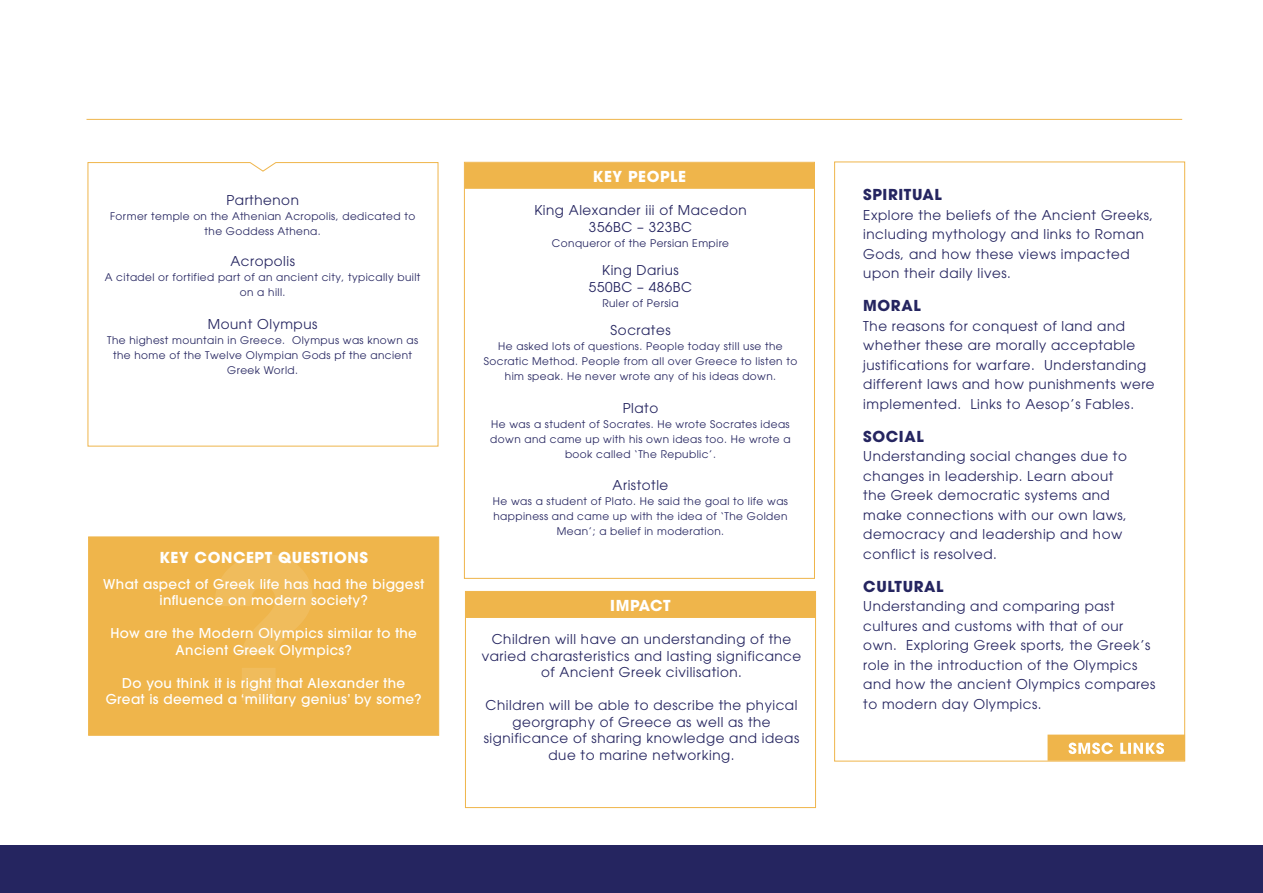
<style>
.page{position:relative;width:1263px;height:893px;background:#fff}
.page>*{position:absolute;margin:0;border:0;box-sizing:border-box;transform-origin:0 0}
.t1{font:700 15px "ITC Avant Garde Pro";letter-spacing:.04em;color:#fff}
.t2{font:700 15px "ITC Avant Garde Pro";letter-spacing:.04em;color:#252560}
.t3{font:13.5px/19.5px "ITC Avant Garde Pro";letter-spacing:.04em;color:#252560}
.t4{font:500 13.5px/16.5px "ITC Avant Garde Pro";letter-spacing:.03em;color:#fff;text-align:center}
.t5{font:10.5px/15px "ITC Avant Garde Pro";letter-spacing:.04em;color:#252560;text-align:center}
</style>
<div class="page">
<div style="left:465px;top:163px;width:350px;height:26px;background:#efb54b;border:2px solid #efb54b"></div>
<hr style="left:87px;top:119px;width:1095px;height:1px;background:#efb54b">
<div style="left:88px;top:537px;width:351px;height:199px;background:#efb54b;border:1px solid #efb54b"></div>
<svg style="left:215px;top:554px;width:97px;height:147px"></svg>
<div style="left:1047px;top:735px;width:138px;height:26px;background:#efb54b;border:2px solid #efb54b"></div>
<svg style="left:1068px;top:742px;width:96px;height:12px"></svg>
<svg style="left:87px;top:162px;width:352px;height:285px"></svg>
<div style="left:0;top:845px;width:1263px;height:48px;background:#252560"></div>
<div style="left:465px;top:591px;width:351px;height:217px;border:1px solid #efb54b"></div>
<div style="left:466px;top:592px;width:350px;height:26px;background:#efb54b"></div>
<p class="t3" style="left:226px;top:190px;width:74px">Parthenon</p>
<p class="t5" style="left:110px;top:208px;width:307px">Former temple on the Athenian Acropolis, dedicated to the Goddess Athena.</p>
<p class="t3" style="left:230px;top:252px;width:66px">Acropolis</p>
<p class="t5" style="left:105px;top:270px;width:317px">A citadel or fortified part of an ancient city, typically built on a hill.</p>
<p class="t3" style="left:208px;top:315px;width:111px">Mount Olympus</p>
<p class="t5" style="left:107px;top:333px;width:313px">The highest mountain in Greece. Olympus was known as the home of the Twelve Olympian Gods pf the ancient<br>Greek World.</p>
<p class="t1" style="left:159px;top:547px;width:210px">KEY CONCEPT QUESTIONS</p>
<p class="t4" style="left:103px;top:575px;width:322px">What aspect of Greek life has had the biggest influence on modern society?</p>
<p class="t4" style="left:110px;top:625px;width:308px">How are the Modern Olympics similar to the<br>Ancient Greek Olympics?</p>
<p class="t4" style="left:106px;top:674px;width:317px">Do you think it is right that Alexander the<br>Great is deemed a ‘military genius’ by some?</p>
<p class="t1" style="left:593px;top:166px;width:95px">KEY PEOPLE</p>
<p class="t3" style="left:534px;top:202px;width:214px;line-height:16.5px;text-align:center">King Alexander iii of Macedon<br>356BC – 323BC</p>
<p class="t5" style="left:552px;top:235px;width:179px">Conqueror of the Persian Empire</p>
<p class="t3" style="left:602px;top:260px;width:78px">King Darius</p>
<p class="t3" style="left:589px;top:277px;width:105px">550BC – 486BC</p>
<p class="t5" style="left:602px;top:295px;width:78px">Ruler of Persia</p>
<p class="t3" style="left:610px;top:320px;width:62px">Socrates</p>
<p class="t5" style="left:484px;top:339px;width:315px">He asked lots of questions. People today still use the<br>Socratic Method. People from all over Greece to listen to him speak. He never wrote any of his ideas down.</p>
<p class="t3" style="left:623px;top:398px;width:37px">Plato</p>
<p class="t5" style="left:490px;top:417px;width:302px">He was a student of Socrates. He wrote Socrates ideas down and came up with his own ideas too. He wrote a book called ‘The Republic’.</p>
<p class="t3" style="left:613px;top:475px;width:57px">Aristotle</p>
<p class="t5" style="left:493px;top:493px;width:296px">He was a student of Plato. He said the goal to life was happiness and came up with the idea of ‘The Golden<br>Mean’; a belief in moderation.</p>
<p class="t1" style="left:610px;top:595px;width:62px">IMPACT</p>
<p class="t3" style="left:482px;top:631px;width:321px;line-height:16.5px;text-align:center">Children will have an understanding of the varied charasteristics and lasting significance of Ancient Greek civilisation.</p>
<p class="t3" style="left:484px;top:697px;width:317px;line-height:16.5px;text-align:center">Children will be able to describe the phyical georgraphy of Greece as well as the significance of sharing knowledge and ideas due to marine networking.</p>
<p class="t2" style="left:863px;top:184px;width:80px">SPIRITUAL</p>
<p class="t3" style="left:863px;top:205px;width:291px">Explore the beliefs of the Ancient Greeks, including mythology and links to Roman Gods, and how these views impacted upon their daily lives.</p>
<p class="t2" style="left:863px;top:295px;width:59px">MORAL</p>
<p class="t3" style="left:863px;top:316px;width:293px">The reasons for conquest of land and whether these are morally acceptable justifications for warfare. Understanding different laws and how punishments were implemented. Links to Aesop’s Fables.</p>
<p class="t2" style="left:863px;top:426px;width:62px">SOCIAL</p>
<p class="t3" style="left:863px;top:446px;width:265px">Understanding social changes due to changes in leadership. Learn about the Greek democratic systems and make connections with our own laws, democracy and leadership and how conflict is resolved.</p>
<p class="t2" style="left:863px;top:576px;width:82px">CULTURAL</p>
<p class="t3" style="left:863px;top:596px;width:293px">Understanding and comparing past cultures and customs with that of our own. Exploring Greek sports, the Greek’s role in the introduction of the Olympics and how the ancient Olympics compares to modern day Olympics.</p>
</div>
